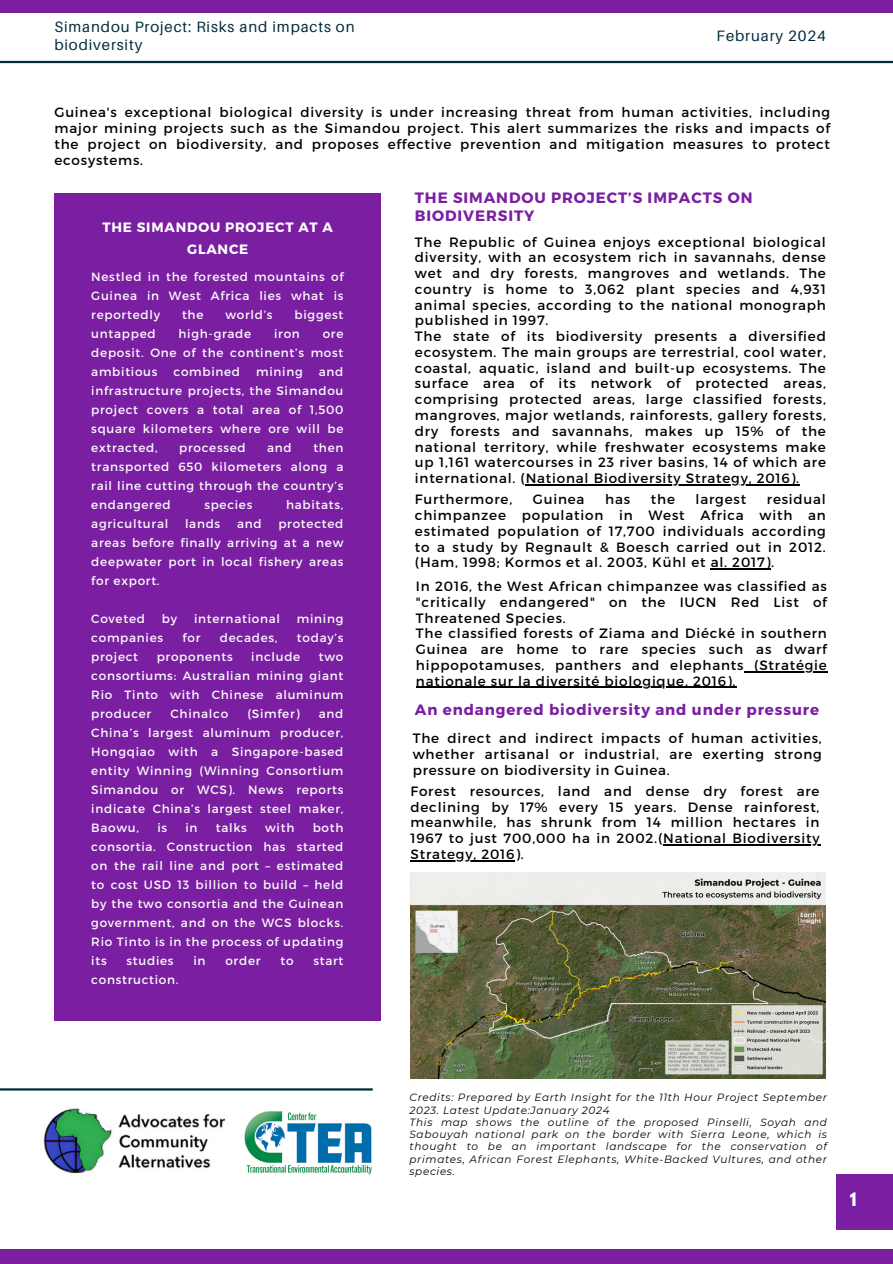
<style>
.page{position:relative;width:893px;height:1264px;background:#fff}
.page>*{position:absolute;margin:0;border:0;box-sizing:border-box;transform-origin:0 0}
.t1{font:700 16.5px "League Spartan";color:#fff}
.t2{font:700 15px/18px "Montserrat";letter-spacing:.06em;color:#7b1fa2}
.t3{font:15px/18px "Aileron";letter-spacing:.06em;color:#022a3d}
.t4{font:13.5px/15.8px "Montserrat";letter-spacing:.06em;color:#000;text-align:justify}
.t5{font:700 13.5px/21.3px "Montserrat";letter-spacing:.06em;color:#fff;text-align:center}
.t6{font:12px/19px "Montserrat";letter-spacing:.06em;color:#fbfbfb;text-align:justify}
.t7{font:italic 10.5px/12.3px "Montserrat";letter-spacing:.06em;color:#000}
</style>
<div class="page">
<div style="left:0;top:0;width:892px;height:12px;background:#7b1fa2"></div>
<div style="left:0;top:1249px;width:892px;height:14px;background:#7b1fa2"></div>
<hr style="left:0;top:61px;width:892px;height:2px;background:#022a3d">
<div style="left:54px;top:193px;width:327px;height:827px;background:#7b1fa2"></div>
<hr style="left:0;top:1088px;width:373px;height:2px;background:#022a3d">
<img style="left:43px;top:1108px;width:182px;height:66px">
<div style="left:836px;top:1174px;width:56px;height:55px;background:#7b1fa2"></div>
<img style="left:244px;top:1111px;width:128px;height:63px">
<img style="left:410px;top:872px;width:415px;height:206px">
<hr style="left:525px;top:484px;width:275px;height:1px;background:#000">
<hr style="left:710px;top:568px;width:61px;height:1px;background:#000">
<hr style="left:744px;top:671px;width:83px;height:1px;background:#000">
<hr style="left:416px;top:686px;width:320px;height:2px;background:#000">
<hr style="left:663px;top:844px;width:157px;height:1px;background:#000">
<hr style="left:410px;top:860px;width:105px;height:1px;background:#000">
<p class="t3" style="left:54px;top:18px;width:301px">Simandou Project: Risks and impacts on biodiversity</p>
<h1 class="t3" style="left:716px;top:27px;width:111px">February 2024</h1>
<h4 class="t4" style="left:54px;top:104px;width:777px">Guinea's exceptional biological diversity is under increasing threat from human activities, including major mining projects such as the Simandou project. This alert summarizes the risks and impacts of the project on biodiversity, and proposes effective prevention and mitigation measures to protect ecosystems.</h4>
<h4 class="t2" style="left:415px;top:188px;width:339px">THE SIMANDOU PROJECT’S IMPACTS ON<br>BIODIVERSITY</h4>
<h4 class="t4" style="left:415px;top:233px;width:412px">The Republic of Guinea enjoys exceptional biological diversity, with an ecosystem rich in savannahs, dense wet and dry forests, mangroves and wetlands. The country is home to 3,062 plant species and 4,931 animal species, according to the national monograph published in 1997.</h4>
<h4 class="t4" style="left:415px;top:328px;width:412px">The state of its biodiversity presents a diversified ecosystem. The main groups are terrestrial, cool water, coastal, aquatic, island and built-up ecosystems. The surface area of its network of protected areas, comprising protected areas, large classified forests, mangroves, major wetlands, rainforests, gallery forests, dry forests and savannahs, makes up 15% of the national territory, while freshwater ecosystems make up 1,161 watercourses in 23 river basins, 14 of which are international. (National Biodiversity Strategy, 2016).</h4>
<h3 class="t4" style="left:415px;top:491px;width:99px">Furthermore,</h3>
<h3 class="t4" style="left:533px;top:491px;width:53px">Guinea</h3>
<h3 class="t4" style="left:605px;top:491px;width:26px">has</h3>
<h3 class="t4" style="left:650px;top:491px;width:26px">the</h3>
<h3 class="t4" style="left:695px;top:491px;width:52px">largest</h3>
<h4 class="t5" style="left:102px;top:216px;width:232px">THE SIMANDOU PROJECT AT A<br>GLANCE</h4>
<h3 class="t6" style="left:91px;top:266px;width:253px">Nestled in the forested mountains of Guinea in West Africa lies what is reportedly</h3>
<h3 class="t6" style="left:182px;top:304px;width:23px">the</h3>
<h3 class="t6" style="left:225px;top:304px;width:49px">world’s</h3>
<h3 class="t6" style="left:294px;top:304px;width:50px">biggest</h3>
<h3 class="t6" style="left:91px;top:323px;width:66px">untapped</h3>
<h3 class="t6" style="left:178px;top:323px;width:74px">high-grade</h3>
<h3 class="t6" style="left:274px;top:323px;width:27px">iron</h3>
<h3 class="t6" style="left:91px;top:323px;width:253px;text-indent:231px">ore deposit. One of the continent’s most ambitious</h3>
<h3 class="t6" style="left:173px;top:361px;width:68px">combined</h3>
<h3 class="t6" style="left:256px;top:361px;width:48px">mining</h3>
<h3 class="t6" style="left:91px;top:361px;width:253px;text-indent:227px">and infrastructure projects, the Simandou project covers a total area of 1,500 square kilometers where ore will be extracted,</h3>
<h3 class="t6" style="left:91px;top:437px;width:253px;text-indent:222px">then transported 650 kilometers along a rail line cutting through the country’s endangered</h3>
<h3 class="t6" style="left:179px;top:437px;width:68px">processed</h3>
<h3 class="t6" style="left:267px;top:437px;width:26px">and</h3>
<h3 class="t4" style="left:415px;top:491px;width:412px;text-indent:352px">residual chimpanzee population in West Africa with an estimated population of 17,700 individuals according to a study by Regnault &amp; Boesch carried out in 2012. (Ham, 1998; Kormos et al. 2003, Kühl et al. 2017).</h3>
<h3 class="t4" style="left:416px;top:577px;width:412px;text-align:left">In 2016, the West African chimpanzee was classified as "critically endangered" on the IUCN Red List of Threatened Species.<br>The classified forests of Ziama and Diécké in southern Guinea are home to rare species such as dwarf hippopotamuses, panthers and elephants</h3>
<h3 class="t6" style="left:204px;top:494px;width:50px">species</h3>
<h3 class="t6" style="left:286px;top:494px;width:59px">habitats,</h3>
<h3 class="t6" style="left:91px;top:513px;width:78px">agricultural</h3>
<h3 class="t6" style="left:185px;top:513px;width:37px">lands</h3>
<h3 class="t6" style="left:237px;top:513px;width:26px">and</h3>
<h3 class="t6" style="left:91px;top:513px;width:253px;text-indent:187px">protected areas before finally arriving at a new deepwater port in local fishery areas for export.</h3>
<h3 class="t6" style="left:91px;top:608px;width:55px">Coveted</h3>
<h3 class="t6" style="left:162px;top:608px;width:17px">by</h3>
<h3 class="t6" style="left:194px;top:608px;width:87px">international</h3>
<h3 class="t6" style="left:297px;top:608px;width:48px">mining</h3>
<h3 class="t6" style="left:91px;top:627px;width:73px">companies</h3>
<h3 class="t6" style="left:183px;top:627px;width:19px">for</h3>
<h3 class="t6" style="left:220px;top:627px;width:59px">decades,</h3>
<h3 class="t6" style="left:297px;top:627px;width:48px">today’s</h3>
<h3 class="t6" style="left:91px;top:646px;width:48px">project</h3>
<h3 class="t6" style="left:157px;top:646px;width:78px">proponents</h3>
<h3 class="t6" style="left:251px;top:646px;width:51px">include</h3>
<h3 class="t6" style="left:91px;top:646px;width:253px;text-indent:227px">two consortiums: Australian mining giant Rio Tinto with Chinese aluminum producer</h3>
<p class="t4" style="left:754px;top:656px;width:74px">(Stratégie</p>
<p class="t4" style="left:416px;top:672px;width:321px">nationale sur la diversité biologique, 2016).</p>
<p class="t2" style="left:415px;top:700px;width:406px">An endangered biodiversity and under pressure</p>
<h3 class="t6" style="left:170px;top:703px;width:59px">Chinalco</h3>
<h3 class="t6" style="left:247px;top:703px;width:54px">(Simfer)</h3>
<h3 class="t6" style="left:91px;top:703px;width:253px;text-indent:227px">and China’s largest aluminum producer, Hongqiao with a Singapore-based entity Winning (Winning Consortium Simandou or WCS). News reports indicate China’s largest steel maker, Baowu,</h3>
<p class="t4" style="left:412px;top:729px;width:410px">The direct and indirect impacts of human activities, whether artisanal or industrial, are exerting strong pressure on biodiversity in Guinea.</p>
<p class="t4" style="left:410px;top:782px;width:410px">Forest resources, land and dense dry forest are declining by 17% every 15 years. Dense rainforest, meanwhile, has shrunk from 14 million hectares in 1967 to just 700,000 ha in 2002.(National Biodiversity Strategy, 2016).</p>
<h3 class="t6" style="left:157px;top:817px;width:11px">is</h3>
<h3 class="t6" style="left:185px;top:817px;width:14px">in</h3>
<h3 class="t6" style="left:216px;top:817px;width:33px">talks</h3>
<h3 class="t6" style="left:265px;top:817px;width:31px">with</h3>
<h3 class="t6" style="left:91px;top:817px;width:253px;text-indent:221px">both consortia. Construction has started on the rail line and port – estimated to cost USD 13 billion to build – held by the two consortia and the Guinean government, and on the WCS blocks.<br>Rio Tinto is in the process of updating its</h3>
<h3 class="t6" style="left:127px;top:950px;width:48px">studies</h3>
<h3 class="t6" style="left:193px;top:950px;width:14px">in</h3>
<h3 class="t6" style="left:225px;top:950px;width:37px">order</h3>
<h3 class="t6" style="left:280px;top:950px;width:15px">to</h3>
<h3 class="t6" style="left:313px;top:950px;width:32px">start</h3>
<h3 class="t6" style="left:91px;top:969px;width:89px">construction.</h3>
<p class="t7" style="left:409px;top:1091px;width:419px">Credits: Prepared by Earth Insight for the 11th Hour Project September 2023. Latest Update:January 2024<br>This map shows the outline of the proposed Pinselli, Soyah and Sabouyah national park on the border with Sierra Leone, which is thought to be an important landscape for the conservation of primates, African Forest Elephants, White-Backed Vultures, and other species.</p>
<h5 class="t1" style="left:849px;top:1190px;width:8px">1</h5>
</div>
